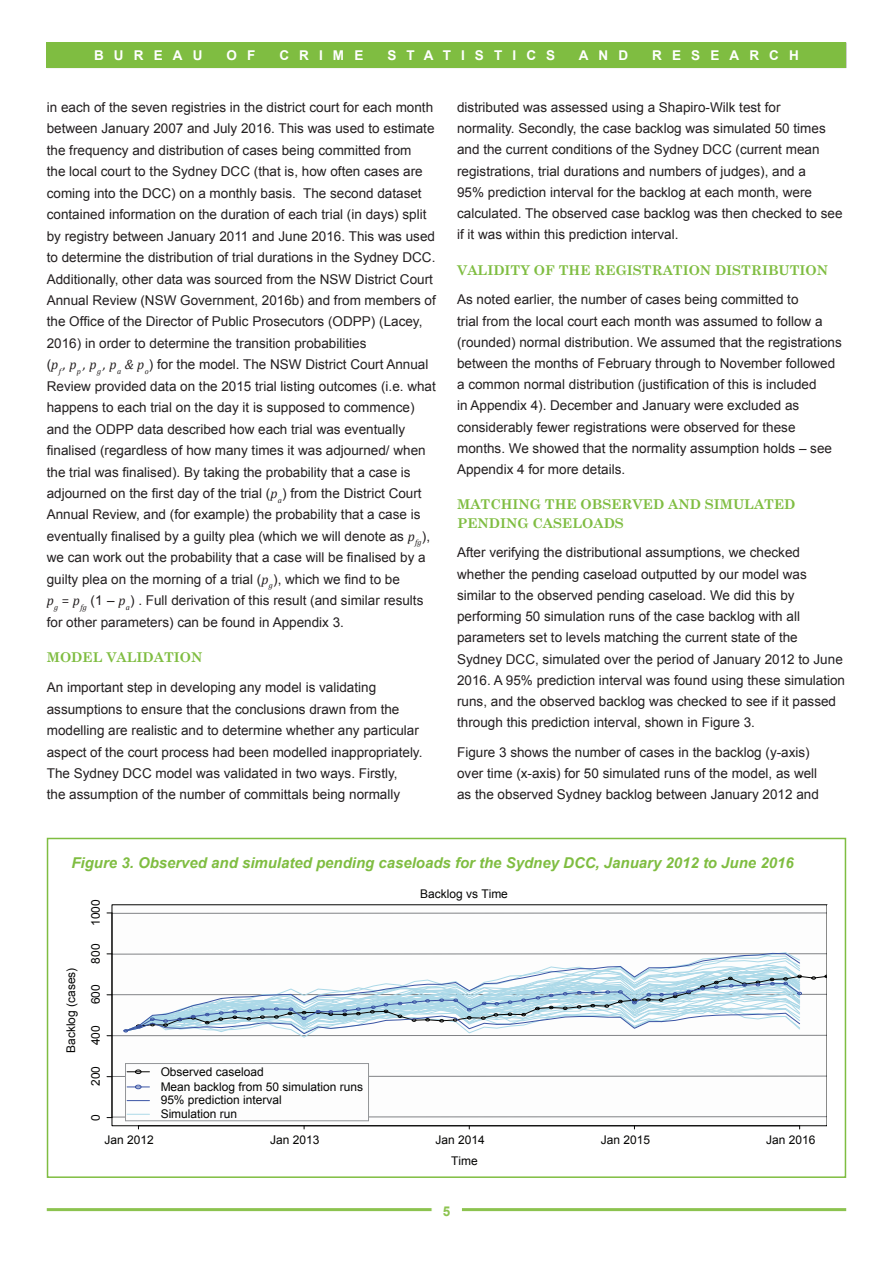
<style>
.page{position:relative;width:893px;height:1263px;background:#fff}
.page>*{position:absolute;margin:0;border:0;box-sizing:border-box;transform-origin:0 0}
.t1{font:italic 700 15px "Arial";color:#7fbd41}
._4__Text__body{font:13.5px/21.5px "Arial";color:#231f20}
._2__0_0_Subhead_1{font:700 13.5px/18.3px "Century Schoolbook";color:#7fbd41}
.t2{font:700 13.5px "Arial";letter-spacing:.75em;color:#fff}
.t3{font:700 13.5px "Arial";color:#8cc34f}
.t4{font:12px/15.1px "Arial";color:#050504}
.s1{font-family:"Cambria";font-style:italic}
.s2{font-family:"Cambria"}
</style>
<div class="page">
<hr style="left:47px;top:1208px;width:799px;height:3px;background:#8cc34f">
<div style="left:432px;top:1204px;width:29px;height:17px;background:#fff"></div>
<div style="left:47px;top:43px;width:799px;height:25px;background:#7fbd41"></div>
<hr style="left:112px;top:1076px;width:717px;height:1px;background:#808285">
<hr style="left:112px;top:1116px;width:716px;height:1px;background:#808285">
<hr style="left:112px;top:1035px;width:717px;height:1px;background:#808285">
<hr style="left:112px;top:994px;width:716px;height:1px;background:#808285">
<hr style="left:112px;top:953px;width:717px;height:1px;background:#808285">
<hr style="left:112px;top:913px;width:717px;height:1px;background:#808285">
<hr style="left:138px;top:1125px;width:662px;height:1px;background:#050504">
<svg style="left:124px;top:965px;width:703px;height:72px"></svg>
<svg style="left:125px;top:953px;width:675px;height:78px"></svg>
<div style="left:126px;top:1063px;width:242px;height:58px;background:#fdfdfd"></div>
<div style="left:125px;top:1063px;width:244px;height:58px;border:1px solid #939598"></div>
<svg style="left:127px;top:1100px;width:22px;height:1px"></svg>
<svg style="left:127px;top:1114px;width:22px;height:1px"></svg>
<svg style="left:127px;top:1070px;width:22px;height:4px"></svg>
<svg style="left:127px;top:1085px;width:22px;height:4px"></svg>
<div style="left:827px;top:905px;width:18px;height:222px;background:#fff"></div>
<div style="left:47px;top:838px;width:799px;height:340px;border:2px solid #7fbd41"></div>
<p class="t2" style="left:94px;top:46px;width:110px">BUREAU</p>
<p class="t2" style="left:226px;top:46px;width:30px">O F</p>
<p class="t2" style="left:279px;top:46px;width:85px">CRIME</p>
<p class="t2" style="left:387px;top:46px;width:169px">STATISTICS</p>
<p class="t2" style="left:579px;top:46px;width:51px">AND</p>
<p class="t2" style="left:652px;top:46px;width:148px">RESEARCH</p>
<p class="_4__Text__body" style="left:47px;top:97px;width:391px">in each of the seven registries in the district court for each month between January 2007 and July 2016. This was used to estimate the frequency and distribution of cases being committed from<br>the local court to the Sydney DCC (that is, how often cases are coming into the DCC) on a monthly basis. The second dataset contained information on the duration of each trial (in days) split by registry between January 2011 and June 2016. This was used to determine the distribution of trial durations in the Sydney DCC.<br>Additionally, other data was sourced from the NSW District Court Annual Review (NSW Government, 2016b) and from members of the Office of the Director of Public Prosecutors (ODPP) (Lacey, 2016) in order to determine the transition probabilities<br>(<span class="s1">p</span><sub>f</sub> <span class="s1">, p</span><sub>p</sub> <span class="s1">, p</span><sub>g</sub> <span class="s1">, p</span><sub>a</sub> <span class="s1">&amp; p</span><sub>o</sub>) for the model. The NSW District Court Annual Review provided data on the 2015 trial listing outcomes (i.e. what happens to each trial on the day it is supposed to commence) and the ODPP data described how each trial was eventually finalised (regardless of how many times it was adjourned/ when the trial was finalised). By taking the probability that a case is adjourned on the first day of the trial (<span class="s1">p</span><sub>a</sub>) from the District Court Annual Review, and (for example) the probability that a case is eventually finalised by a guilty plea (which we will denote as <span class="s1">p</span><sub>fg</sub>), we can work out the probability that a case will be finalised by a guilty plea on the morning of a trial (<span class="s1">p</span><sub>g</sub>), which we find to be<br><span class="s1">p</span><sub>g</sub> <span class="s2">=</span> <span class="s1">p</span><sub>fg</sub> (1 – <span class="s1">p</span><sub>a</sub>) . Full derivation of this result (and similar results for other parameters) can be found in Appendix 3.</p>
<p class="_2__0_0_Subhead_1" style="left:47px;top:647px;width:157px">MODEL VALIDATION</p>
<p class="_4__Text__body" style="left:47px;top:677px;width:377px">An important step in developing any model is validating assumptions to ensure that the conclusions drawn from the modelling are realistic and to determine whether any particular aspect of the court process had been modelled inappropriately.<br>The Sydney DCC model was validated in two ways. Firstly,<br>the assumption of the number of committals being normally</p>
<p class="_4__Text__body" style="left:457px;top:97px;width:387px">distributed was assessed using a Shapiro-Wilk test for<br>normality. Secondly, the case backlog was simulated 50 times and the current conditions of the Sydney DCC (current mean registrations, trial durations and numbers of judges), and a<br>95% prediction interval for the backlog at each month, were calculated. The observed case backlog was then checked to see if it was within this prediction interval.</p>
<p class="_2__0_0_Subhead_1" style="left:457px;top:260px;width:372px">VALIDITY OF THE REGISTRATION DISTRIBUTION</p>
<p class="_4__Text__body" style="left:457px;top:289px;width:386px">As noted earlier, the number of cases being committed to<br>trial from the local court each month was assumed to follow a (rounded) normal distribution. We assumed that the registrations between the months of February through to November followed a common normal distribution (justification of this is included<br>in Appendix 4). December and January were excluded as considerably fewer registrations were observed for these months. We showed that the normality assumption holds – see Appendix 4 for more details.</p>
<p class="_2__0_0_Subhead_1" style="left:457px;top:495px;width:340px">MATCHING THE OBSERVED AND SIMULATED<br>PENDING CASELOADS</p>
<p class="_4__Text__body" style="left:457px;top:542px;width:389px">After verifying the distributional assumptions, we checked whether the pending caseload outputted by our model was similar to the observed pending caseload. We did this by performing 50 simulation runs of the case backlog with all parameters set to levels matching the current state of the Sydney DCC, simulated over the period of January 2012 to June 2016. A 95% prediction interval was found using these simulation runs, and the observed backlog was checked to see if it passed through this prediction interval, shown in Figure 3.</p>
<p class="_4__Text__body" style="left:457px;top:742px;width:363px">Figure 3 shows the number of cases in the backlog (y-axis) over time (x-axis) for 50 simulated runs of the model, as well as the observed Sydney backlog between January 2012 and</p>
<p class="t1" style="left:71px;top:853px;width:724px">Figure 3. Observed and simulated pending caseloads for the Sydney DCC, January 2012 to June 2016</p>
<p class="t4" style="left:63px;top:1053px;width:86px;rotate:-90deg">Backlog (cases)</p>
<p class="t4" style="left:88px;top:926px;width:28px;rotate:-90deg">1000</p>
<p class="t4" style="left:88px;top:964px;width:21px;rotate:-90deg">800</p>
<p class="t4" style="left:88px;top:1004px;width:21px;rotate:-90deg">600</p>
<p class="t4" style="left:88px;top:1045px;width:21px;rotate:-90deg">400</p>
<p class="t4" style="left:88px;top:1086px;width:21px;rotate:-90deg">200</p>
<p class="t4" style="left:88px;top:1121px;width:8px;rotate:-90deg">0</p>
<p class="t4" style="left:420px;top:886px;width:89px">Backlog vs Time</p>
<p class="t4" style="left:161px;top:1064px;width:204px">Observed caseload<br>Mean backlog from 50 simulation runs</p>
<p class="t4" style="left:161px;top:1093px;width:123px;line-height:13.6px">95% prediction interval<br>Simulation run</p>
<p class="t4" style="left:104px;top:1132px;width:51px">Jan 2012</p>
<p class="t4" style="left:270px;top:1132px;width:51px">Jan 2013</p>
<p class="t4" style="left:436px;top:1132px;width:51px">Jan 2014</p>
<p class="t4" style="left:601px;top:1132px;width:51px">Jan 2015</p>
<p class="t4" style="left:766px;top:1132px;width:51px">Jan 2016</p>
<p class="t4" style="left:451px;top:1153px;width:28px">Time</p>
<p class="t3" style="left:443px;top:1202px;width:9px">5</p>
</div>
